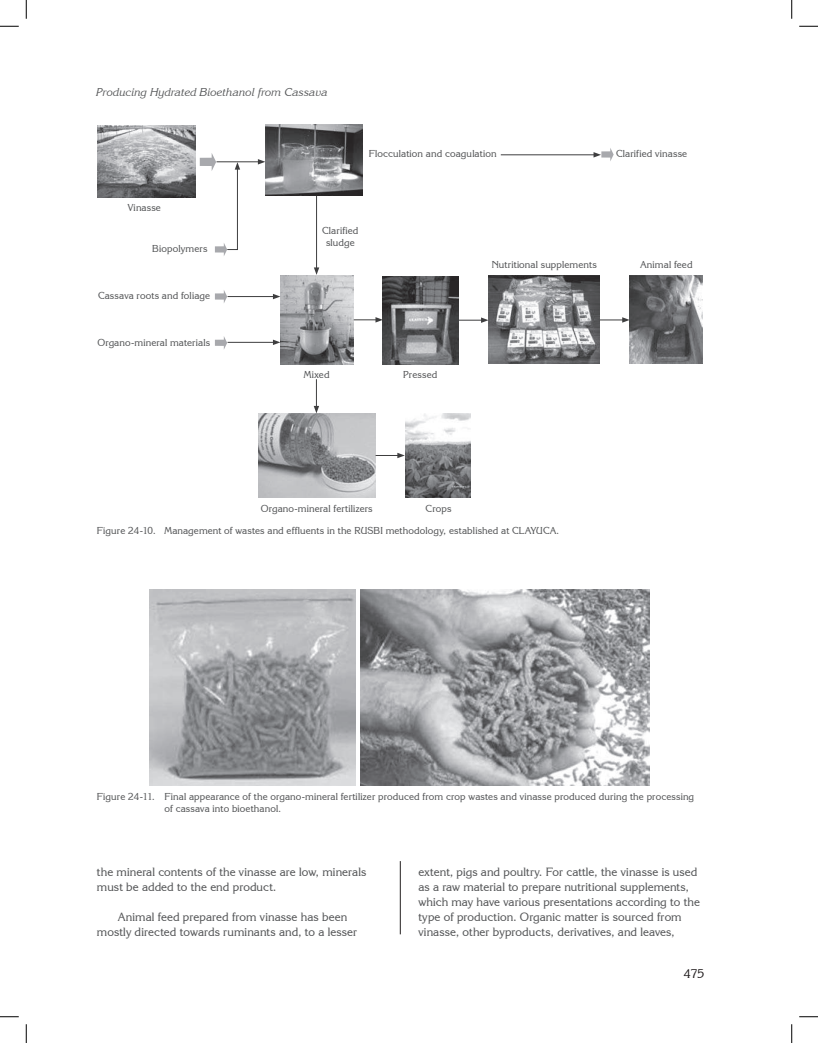
<style>
.page{position:relative;width:818px;height:1043px;background:#fff}
.page>*{position:absolute;margin:0;border:0;box-sizing:border-box;transform-origin:0 0}
.t1{font:12.5px "Korinna IT Cby BT";color:#231f20}
.t2{font:11.88px/15px "Korinna IT Cby BT";letter-spacing:.01em;color:#545557}
.t3{font:italic 11.25px "Korinna IT Cby BT";letter-spacing:.01em;color:#545557}
.t4{font:10px/12px "Korinna IT Cby BT";letter-spacing:.015em;color:#545557;text-align:center}
</style>
<div class="page">
<hr style="left:400px;top:861px;width:1px;height:73px;background:#231f20">
<img style="left:383px;top:277px;width:76px;height:88px">
<img style="left:98px;top:125px;width:97px;height:73px">
<img style="left:281px;top:275px;width:72px;height:89px">
<img style="left:488px;top:276px;width:111px;height:87px">
<img style="left:629px;top:275px;width:73px;height:88px">
<img style="left:258px;top:413px;width:117px;height:84px">
<img style="left:405px;top:414px;width:66px;height:84px">
<hr style="left:216px;top:162px;width:44px;height:1px;background:#3e3e3f">
<svg style="left:258px;top:159px;width:7px;height:5px"></svg>
<hr style="left:227px;top:296px;width:48px;height:1px;background:#3e3e3f">
<svg style="left:273px;top:294px;width:7px;height:5px"></svg>
<svg style="left:215px;top:336px;width:12px;height:13px"></svg>
<svg style="left:215px;top:290px;width:12px;height:13px"></svg>
<hr style="left:227px;top:342px;width:48px;height:1px;background:#3e3e3f">
<svg style="left:273px;top:339px;width:7px;height:6px"></svg>
<hr style="left:316px;top:173px;width:1px;height:96px;background:#3e3e3f">
<svg style="left:314px;top:267px;width:5px;height:8px"></svg>
<svg style="left:200px;top:153px;width:40px;height:103px"></svg>
<hr style="left:500px;top:155px;width:95px;height:1px;background:#3e3e3f">
<svg style="left:354px;top:317px;width:29px;height:5px"></svg>
<svg style="left:459px;top:317px;width:29px;height:6px"></svg>
<svg style="left:600px;top:317px;width:29px;height:6px"></svg>
<svg style="left:314px;top:379px;width:5px;height:34px"></svg>
<svg style="left:375px;top:453px;width:30px;height:5px"></svg>
<svg style="left:593px;top:148px;width:20px;height:13px"></svg>
<img style="left:265px;top:124px;width:97px;height:72px">
<img style="left:149px;top:589px;width:207px;height:196px">
<img style="left:361px;top:589px;width:288px;height:196px">
<svg style="left:0;top:25px;width:19px;height:2px"></svg>
<svg style="left:799px;top:25px;width:19px;height:2px"></svg>
<svg style="left:0;top:1016px;width:19px;height:1px"></svg>
<svg style="left:799px;top:1016px;width:19px;height:1px"></svg>
<svg style="left:25px;top:0;width:2px;height:19px"></svg>
<svg style="left:25px;top:1024px;width:2px;height:18px"></svg>
<svg style="left:791px;top:0;width:1px;height:19px"></svg>
<svg style="left:791px;top:1024px;width:1px;height:18px"></svg>
<p class="t3" style="left:96px;top:88px;width:232px">Producing Hydrated Bioethanol from Cassava</p>
<p class="t4" style="left:128px;top:202px;width:35px">Vinasse</p>
<p class="t4" style="left:152px;top:243px;width:57px">Biopolymers</p>
<p class="t4" style="left:98px;top:290px;width:113px">Cassava roots and foliage</p>
<p class="t4" style="left:97px;top:337px;width:114px">Organo-mineral materials</p>
<p class="t4" style="left:368px;top:148px;width:129px">Flocculation and coagulation</p>
<p class="t4" style="left:616px;top:148px;width:73px">Clarified vinasse</p>
<p class="t4" style="left:322px;top:226px;width:38px">Clarified sludge</p>
<p class="t4" style="left:491px;top:259px;width:106px">Nutritional supplements</p>
<p class="t4" style="left:640px;top:259px;width:54px">Animal feed</p>
<p class="t4" style="left:304px;top:369px;width:27px">Mixed</p>
<p class="t4" style="left:403px;top:369px;width:36px">Pressed</p>
<p class="t4" style="left:261px;top:503px;width:113px">Organo-mineral fertilizers</p>
<p class="t4" style="left:425px;top:503px;width:27px">Crops</p>
<p class="t4" style="left:97px;top:525px;width:464px">Figure 24-10. Management of wastes and effluents in the RUSBI methodology, established at CLAYUCA.</p>
<p class="t4" style="left:164px;top:791px;width:531px;text-align:left;text-indent:-68px">Figure 24-11. Final appearance of the organo-mineral fertilizer produced from crop wastes and vinasse produced during the processing of cassava into bioethanol.</p>
<p class="t2" style="left:97px;top:865px;width:271px">the mineral contents of the vinasse are low, minerals must be added to the end product.</p>
<p class="t2" style="left:97px;top:910px;width:262px;text-indent:21px">Animal feed prepared from vinasse has been mostly directed towards ruminants and, to a lesser</p>
<p class="t2" style="left:418px;top:865px;width:283px">extent, pigs and poultry. For cattle, the vinasse is used as a raw material to prepare nutritional supplements, which may have various presentations according to the type of production. Organic matter is sourced from vinasse, other byproducts, derivatives, and leaves,</p>
<p class="t1" style="left:683px;top:968px;width:22px">475</p>
</div>
